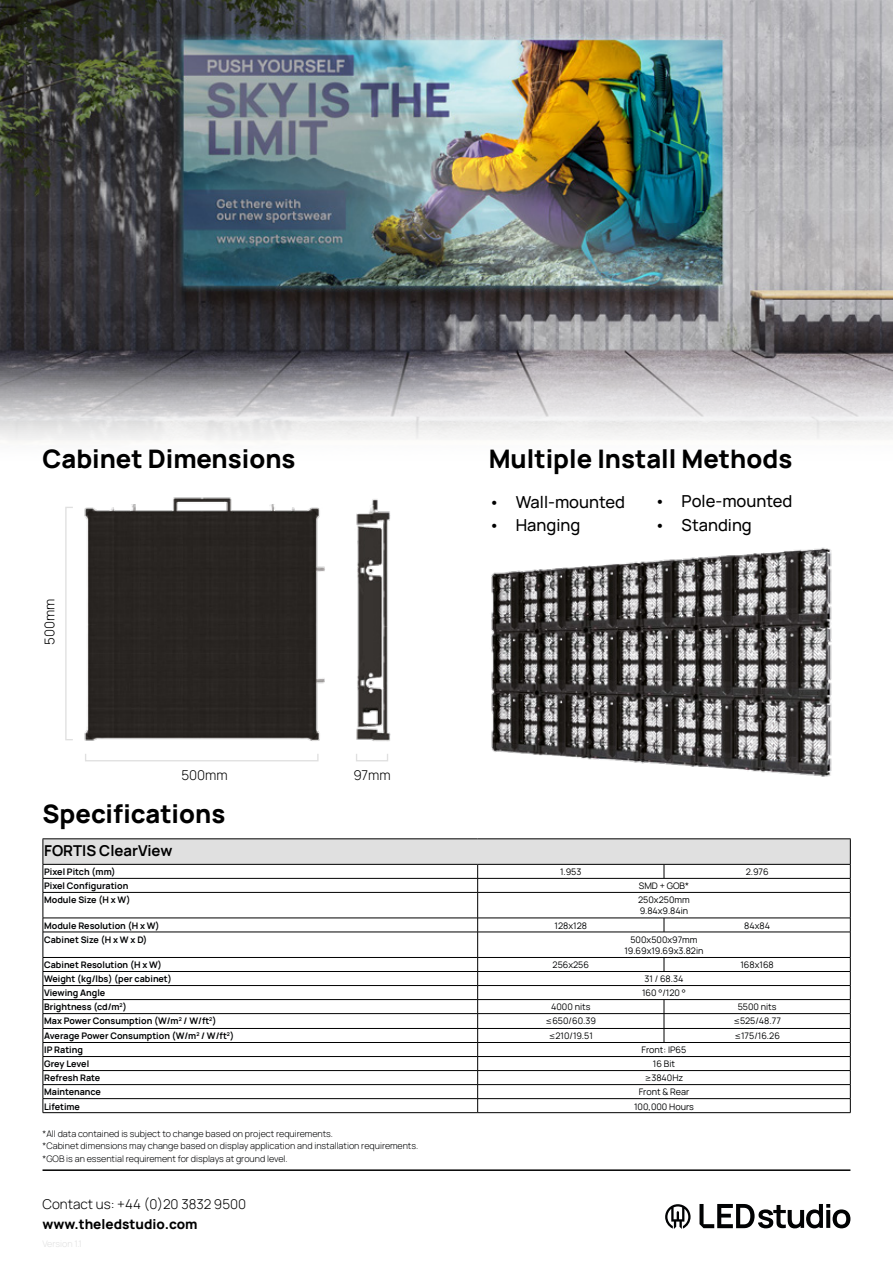
<style>
.page{position:relative;width:893px;height:1263px;background:#fff}
.page>*{position:absolute;margin:0;border:0;box-sizing:border-box;transform-origin:0 0}
.t1{font:800 25.5px "Manrope";color:#000}
.t2{font:500 16.5px "Manrope";color:#000}
.t3{font:700 15px "Manrope";color:#000}
.t4{font:300 13.5px "Manrope";color:#000}
.t5{font:800 13.5px "Manrope";color:#000}
.t6{font:700 9px "Manrope";color:#010203}
.t7{font:9px/10.8px "Manrope";color:#010203}
.t8{font:300 9px/12.9px "Manrope";color:#010203}
.t9{font:9px "Manrope";color:#000}
</style>
<div class="page">
<hr style="left:43px;top:1169px;width:807px;height:2px;background:#000">
<svg style="left:665px;top:1204px;width:26px;height:25px"></svg>
<svg style="left:699px;top:1204px;width:151px;height:24px"></svg>
<img style="left:0;top:0;width:893px;height:352px">
<div style="left:43px;top:839px;width:807px;height:25px;background:#e0e0e0"></div>
<svg style="left:664px;top:865px;width:1px;height:13px"></svg>
<hr style="left:43px;top:878px;width:435px;height:1px;background:#000">
<hr style="left:478px;top:878px;width:186px;height:1px;background:#000">
<hr style="left:664px;top:878px;width:186px;height:1px;background:#000">
<hr style="left:43px;top:892px;width:435px;height:1px;background:#000">
<hr style="left:478px;top:892px;width:186px;height:1px;background:#000">
<hr style="left:664px;top:892px;width:186px;height:1px;background:#000">
<hr style="left:43px;top:918px;width:435px;height:1px;background:#000">
<hr style="left:478px;top:918px;width:186px;height:1px;background:#000">
<hr style="left:664px;top:918px;width:186px;height:1px;background:#000">
<svg style="left:664px;top:918px;width:1px;height:14px"></svg>
<hr style="left:43px;top:932px;width:435px;height:1px;background:#000">
<hr style="left:478px;top:932px;width:186px;height:1px;background:#000">
<hr style="left:664px;top:932px;width:186px;height:1px;background:#000">
<hr style="left:43px;top:957px;width:435px;height:1px;background:#000">
<hr style="left:478px;top:957px;width:186px;height:1px;background:#000">
<hr style="left:664px;top:957px;width:186px;height:1px;background:#000">
<svg style="left:664px;top:958px;width:1px;height:13px"></svg>
<hr style="left:43px;top:971px;width:435px;height:1px;background:#000">
<hr style="left:478px;top:971px;width:186px;height:1px;background:#000">
<hr style="left:664px;top:971px;width:186px;height:1px;background:#000">
<hr style="left:43px;top:985px;width:435px;height:1px;background:#000">
<hr style="left:478px;top:985px;width:186px;height:1px;background:#000">
<hr style="left:664px;top:985px;width:186px;height:1px;background:#000">
<hr style="left:43px;top:999px;width:435px;height:1px;background:#000">
<hr style="left:478px;top:999px;width:186px;height:1px;background:#000">
<hr style="left:664px;top:999px;width:186px;height:1px;background:#000">
<hr style="left:43px;top:1013px;width:435px;height:1px;background:#000">
<hr style="left:478px;top:1013px;width:186px;height:1px;background:#000">
<hr style="left:664px;top:1013px;width:186px;height:1px;background:#000">
<hr style="left:43px;top:1028px;width:435px;height:1px;background:#000">
<hr style="left:478px;top:1028px;width:186px;height:1px;background:#000">
<hr style="left:664px;top:1028px;width:186px;height:1px;background:#000">
<svg style="left:664px;top:1000px;width:1px;height:42px"></svg>
<hr style="left:43px;top:1042px;width:435px;height:1px;background:#000">
<hr style="left:478px;top:1042px;width:186px;height:1px;background:#000">
<hr style="left:664px;top:1042px;width:186px;height:1px;background:#000">
<hr style="left:43px;top:1056px;width:435px;height:1px;background:#000">
<hr style="left:478px;top:1056px;width:186px;height:1px;background:#000">
<hr style="left:664px;top:1056px;width:186px;height:1px;background:#000">
<hr style="left:43px;top:1070px;width:435px;height:1px;background:#000">
<hr style="left:478px;top:1070px;width:186px;height:1px;background:#000">
<hr style="left:664px;top:1070px;width:186px;height:1px;background:#000">
<hr style="left:43px;top:1084px;width:435px;height:1px;background:#000">
<hr style="left:478px;top:1084px;width:186px;height:1px;background:#000">
<hr style="left:664px;top:1084px;width:186px;height:1px;background:#000">
<hr style="left:43px;top:1098px;width:435px;height:1px;background:#000">
<hr style="left:478px;top:1098px;width:186px;height:1px;background:#000">
<svg style="left:477px;top:865px;width:1px;height:247px"></svg>
<hr style="left:664px;top:1098px;width:186px;height:1px;background:#000">
<hr style="left:43px;top:1112px;width:435px;height:1px;background:#000">
<hr style="left:478px;top:1112px;width:186px;height:1px;background:#000">
<hr style="left:664px;top:1112px;width:186px;height:1px;background:#000">
<hr style="left:43px;top:838px;width:435px;height:1px;background:#000">
<svg style="left:43px;top:839px;width:1px;height:273px"></svg>
<hr style="left:478px;top:838px;width:186px;height:1px;background:#000">
<hr style="left:664px;top:838px;width:187px;height:1px;background:#000">
<hr style="left:43px;top:864px;width:435px;height:1px;background:#000">
<hr style="left:478px;top:864px;width:186px;height:1px;background:#000">
<hr style="left:664px;top:864px;width:187px;height:1px;background:#000">
<svg style="left:850px;top:839px;width:1px;height:273px"></svg>
<img style="left:66px;top:497px;width:325px;height:245px">
<svg style="left:0;top:352px;width:893px;height:89px;background:#bcbabd"></svg>
<div style="left:356px;top:753px;width:32px;height:8px;border:1px solid #e0e0e0"></div>
<img style="left:491px;top:547px;width:341px;height:230px">
<div style="left:85px;top:753px;width:234px;height:8px;border:1px solid #e0e0e0"></div>
<div style="left:65px;top:507px;width:9px;height:233px;border:1px solid #e0e0e0"></div>
<h1 class="t1" style="left:43px;top:441px;width:254px">Cabinet Dimensions</h1>
<h3 class="t4" style="left:40px;top:645px;width:48px;rotate:-90deg">500mm</h3>
<h3 class="t4" style="left:181px;top:766px;width:48px">500mm</h3>
<h3 class="t4" style="left:353px;top:766px;width:39px">97mm</h3>
<h1 class="t1" style="left:489px;top:441px;width:305px">Multiple Install Methods</h1>
<h2 class="t2" style="left:489px;top:490px;width:138px">• Wall-mounted</h2>
<h2 class="t2" style="left:489px;top:514px;width:93px">• Hanging</h2>
<h2 class="t2" style="left:655px;top:490px;width:139px">• Pole-mounted</h2>
<h2 class="t2" style="left:655px;top:513px;width:99px">• Standing</h2>
<h1 class="t1" style="left:43px;top:796px;width:184px">Specifications</h1>
<h3 class="t3" style="left:44px;top:840px;width:130px">FORTIS ClearView</h3>
<p class="t6" style="left:44px;top:866px;width:73px">Pixel Pitch (mm)</p>
<p class="t9" style="left:560px;top:866px;width:23px">1.953</p>
<p class="t7" style="left:746px;top:866px;width:24px">2.976</p>
<p class="t6" style="left:44px;top:880px;width:86px">Pixel Configuration</p>
<p class="t9" style="left:639px;top:880px;width:52px">SMD + GOB*</p>
<p class="t6" style="left:44px;top:894px;width:88px">Module Size (H x W)</p>
<p class="t7" style="left:638px;top:894px;width:53px">250x250mm<br>9.84x9.84in</p>
<p class="t6" style="left:44px;top:919px;width:117px">Module Resolution (H x W)</p>
<p class="t7" style="left:555px;top:920px;width:34px">128x128</p>
<p class="t7" style="left:744px;top:920px;width:27px">84x84</p>
<p class="t6" style="left:44px;top:933px;width:105px">Cabinet Size (H x W x D)</p>
<p class="t7" style="left:624px;top:934px;width:81px;text-align:center">500x500x97mm<br>19.69x19.69x3.82in</p>
<p class="t6" style="left:44px;top:959px;width:119px">Cabinet Resolution (H x W)</p>
<p class="t7" style="left:552px;top:959px;width:38px">256x256</p>
<p class="t7" style="left:740px;top:959px;width:35px">168x168</p>
<p class="t6" style="left:44px;top:973px;width:129px">Weight (kg/lbs) (per cabinet)</p>
<p class="t7" style="left:644px;top:973px;width:40px">31 / 68.34</p>
<p class="t6" style="left:44px;top:987px;width:63px">Viewing Angle</p>
<p class="t7" style="left:642px;top:987px;width:45px">160 °/120 °</p>
<p class="t6" style="left:44px;top:1001px;width:84px">Brightness (cd/m<sup>2</sup>)</p>
<p class="t7" style="left:551px;top:1001px;width:41px">4000 nits</p>
<p class="t7" style="left:738px;top:1001px;width:40px">5500 nits</p>
<p class="t6" style="left:44px;top:1015px;width:174px">Max Power Consumption (W/m<sup>2</sup> / W/ft<sup>2</sup>)</p>
<p class="t7" style="left:546px;top:1015px;width:52px">≤650/60.39</p>
<p class="t7" style="left:733px;top:1015px;width:49px">≤525/48.77</p>
<p class="t6" style="left:44px;top:1030px;width:191px">Average Power Consumption (W/m<sup>2</sup> / W/ft<sup>2</sup>)</p>
<p class="t7" style="left:549px;top:1030px;width:46px">≤210/19.51</p>
<p class="t7" style="left:734px;top:1030px;width:47px">≤175/16.26</p>
<p class="t6" style="left:44px;top:1044px;width:40px">IP Rating</p>
<p class="t7" style="left:642px;top:1044px;width:46px">Front: IP65</p>
<p class="t6" style="left:44px;top:1058px;width:47px">Grey Level</p>
<p class="t7" style="left:653px;top:1058px;width:24px">16 Bit</p>
<p class="t6" style="left:44px;top:1072px;width:58px">Refresh Rate</p>
<p class="t7" style="left:645px;top:1072px;width:40px">≥3840Hz</p>
<p class="t6" style="left:44px;top:1086px;width:58px">Maintenance</p>
<p class="t7" style="left:639px;top:1086px;width:52px">Front &amp; Rear</p>
<p class="t6" style="left:44px;top:1100px;width:37px">Lifetime</p>
<p class="t7" style="left:634px;top:1100px;width:61px">100,000 Hours</p>
<p class="t8" style="left:43px;top:1126px;width:377px">*All data contained is subject to change based on project requirements.<br>*Cabinet dimensions may change based on display application and installation requirements. *GOB is an essential requirement for displays at ground level.</p>
<h3 class="t4" style="left:43px;top:1194px;width:205px">Contact us: +44 (0)20 3832 9500</h3>
<h3 class="t5" style="left:43px;top:1214px;width:157px">www.theledstudio.com</h3>
</div>
